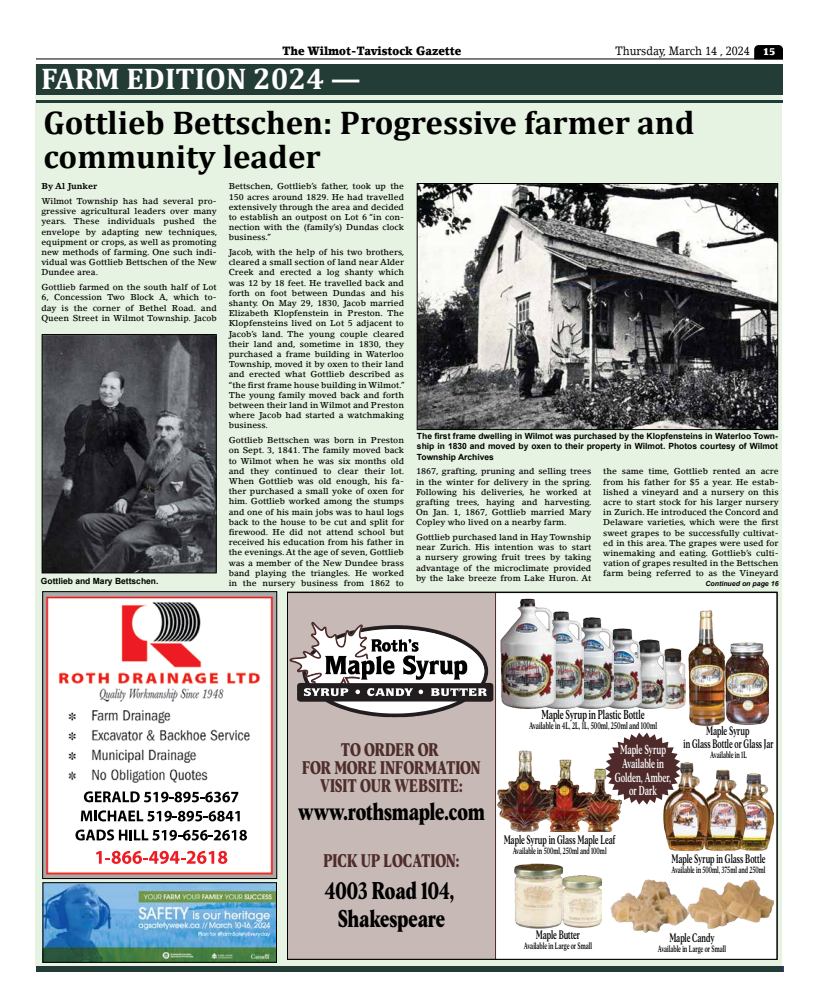
<style>
.page{position:relative;width:819px;height:1008px;background:#fff}
.page>*{position:absolute;margin:0;border:0;box-sizing:border-box;transform-origin:0 0}
.t1{font:700 33px/34px "Cambria";color:#000}
.t2{font:700 30px "Cambria";color:#fff}
.t3{font:700 23.7px/28.4px "Albra Text";color:#000;text-align:center;scale:.76 1}
.t4{font:700 17.9px/17.9px "Albra Text";letter-spacing:-.01em;color:#4e2d2b;text-align:center;scale:.76 1}
.t5{font:500 12.8px/13.8px "Albra Text";letter-spacing:-.005em;color:#fff;text-align:center;scale:.65 1}
.t6{font:500 12.7px "Albra Text";letter-spacing:-.005em;color:#000;scale:.65 1}
.t7{font:500 12px/13px "Albra Text";letter-spacing:-.005em;color:#000;text-align:center;scale:.65 1}
.t8{font:900 12px "Lino Letter Std";color:#000;scale:.9 1}
.t9{font:12px "Lino Letter Std";color:#000;scale:.9 1}
.t10{font:500 9.5px "Albra Text";color:#000;scale:.65 1}
.t11{font:500 9px "Albra Text";color:#000;scale:.65 1}
.t12{font:500 8.5px/10.2px "Lino Letter Std";color:#000;text-align:justify}
.t13{font:700 8.5px/10.2px "Arial";color:#000;text-align:justify}
.t14{font:700 8.5px "Lino Letter Std";color:#000}
.t15{font:italic 700 7px "Arial";color:#000}
.s1{font-weight:900;font-size:10px;color:#fff}
</style>
<div class="page">
<hr style="left:36px;top:58px;width:747px;height:1px;background:#000">
<svg style="left:754px;top:45px;width:29px;height:14px"></svg>
<div style="left:35px;top:64px;width:747px;height:902px;background:#e7f3e2"></div>
<div style="left:36px;top:64px;width:747px;height:31px;background:#233c35"></div>
<hr style="left:36px;top:100px;width:747px;height:3px;background:#233c35">
<div style="left:36px;top:966px;width:747px;height:6px;background:#233c35"></div>
<img style="left:289px;top:594px;width:487px;height:364px">
<img style="left:44px;top:593px;width:231px;height:284px">
<div style="left:55px;top:788px;width:212px;height:78px;background:#fff"></div>
<svg style="left:84px;top:791px;width:154px;height:11px"></svg>
<svg style="left:81px;top:810px;width:159px;height:11px"></svg>
<svg style="left:75px;top:830px;width:172px;height:11px"></svg>
<svg style="left:96px;top:851px;width:131px;height:13px"></svg>
<div style="left:42px;top:591px;width:235px;height:288px;border:1px solid #000"></div>
<img style="left:44px;top:336px;width:171px;height:235px">
<div style="left:42px;top:334px;width:175px;height:239px;border:1px solid #000"></div>
<img style="left:419px;top:185px;width:357px;height:243px">
<div style="left:417px;top:183px;width:361px;height:247px;border:1px solid #000"></div>
<img style="left:44px;top:884px;width:231px;height:77px">
<div style="left:42px;top:882px;width:235px;height:81px;border:1px solid #000"></div>
<h3 class="t8" style="left:282px;top:43px;width:201px">The Wilmot-Tavistock Gazette</h3>
<h3 class="t9" style="left:615px;top:43px;width:179px">Thursday, March 14 , 2024 <span class="s1">15</span></h3>
<h2 class="t2" style="left:41px;top:58px;width:321px">FARM EDITION 2024 —</h2>
<h1 class="t1" style="left:43px;top:105px;width:653px">Gottlieb Bettschen: Progressive farmer and community leader</h1>
<p class="t12" style="left:229px;top:181px;width:177px">Bettschen, Gottlieb’s father, took up the 150 acres around 1829. He had travelled extensively through the area and decided to establish an outpost on Lot 6 “in con&shy;nection with the (family’s) Dundas clock business.”</p>
<p class="t12" style="left:229px;top:247px;width:178px">Jacob, with the help of his two brothers, cleared a small section of land near Alder Creek and erected a log shanty which was 12 by 18 feet. He travelled back and forth on foot between Dundas and his shanty. On May 29, 1830, Jacob married Elizabeth Klopfenstein in Preston. The Klopfensteins lived on Lot 5 adjacent to Jacob’s land. The young couple cleared their land and, sometime in 1830, they purchased a frame building in Waterloo Township, moved it by oxen to their land and erected what Gottlieb described as “the first frame house building in Wilmot.” The young family moved back and forth between their land in Wilmot and Preston where Jacob had started a watchmaking business.</p>
<p class="t12" style="left:229px;top:435px;width:177px">Gottlieb Bettschen was born in Preston on Sept. 3, 1841. The family moved back to Wilmot when he was six months old and they continued to clear their lot.<br>When Gottlieb was old enough, his fa&shy;ther purchased a small yoke of oxen for him. Gottlieb worked among the stumps and one of his main jobs was to haul logs back to the house to be cut and split for firewood. He did not attend school but received his education from his father in the evenings. At the age of seven, Gottlieb was a member of the New Dundee brass band playing the triangles. He worked in the nursery business from 1862 to</p>
<p class="t14" style="left:41px;top:181px;width:57px">By Al Junker</p>
<p class="t12" style="left:41px;top:196px;width:177px">Wilmot Township has had several pro&shy;gressive agricultural leaders over many years. These individuals pushed the envelope by adapting new techniques, equipment or crops, as well as promoting new methods of farming. One such indi&shy;vidual was Gottlieb Bettschen of the New Dundee area.</p>
<p class="t12" style="left:41px;top:282px;width:177px">Gottlieb farmed on the south half of Lot 6, Concession Two Block A, which to&shy;day is the corner of Bethel Road. and Queen Street in Wilmot Township. Jacob</p>
<p class="t13" style="left:417px;top:431px;width:363px">The first frame dwelling in Wilmot was purchased by the Klopfensteins in Waterloo Town&shy;ship in 1830 and moved by oxen to their property in Wilmot. Photos courtesy of Wilmot Township Archives</p>
<p class="t12" style="left:416px;top:466px;width:177px">1867, grafting, pruning and selling trees in the winter for delivery in the spring.<br>Following his deliveries, he worked at grafting trees, haying and harvesting.<br>On Jan. 1, 1867, Gottlieb married Mary Copley who lived on a nearby farm.</p>
<p class="t12" style="left:416px;top:532px;width:177px">Gottlieb purchased land in Hay Township near Zurich. His intention was to start a nursery growing fruit trees by taking advantage of the microclimate provided by the lake breeze from Lake Huron. At</p>
<p class="t12" style="left:603px;top:466px;width:177px">the same time, Gottlieb rented an acre from his father for $5 a year. He estab&shy;lished a vineyard and a nursery on this acre to start stock for his larger nursery in Zurich. He introduced the Concord and Delaware varieties, which were the first sweet grapes to be successfully cultivat&shy;ed in this area. The grapes were used for winemaking and eating. Gottlieb’s culti&shy;vation of grapes resulted in the Bettschen farm being referred to as the Vineyard</p>
<p class="t13" style="left:41px;top:576px;width:119px">Gottlieb and Mary Bettschen.</p>
<p class="t15" style="left:705px;top:579px;width:75px">Continued on page 16</p>
<h3 class="t4" style="left:302px;top:740px;width:237px">TO ORDER OR<br>FOR MORE INFORMATION<br>VISIT OUR WEBSITE:</h3>
<h3 class="t3" style="left:298px;top:797px;width:247px">www.rothsmaple.com</h3>
<h3 class="t4" style="left:324px;top:851px;width:180px">PICK UP LOCATION:</h3>
<h3 class="t3" style="left:324px;top:875px;width:172px">4003 Road 104,<br>Shakespeare</h3>
<h3 class="t6" style="left:541px;top:705px;width:160px">Maple Syrup in Plastic Bottle</h3>
<p class="t10" style="left:529px;top:719px;width:198px">Available in 4L, 2L, 1L, 500ml, 250ml and 100ml</p>
<h3 class="t5" style="left:615px;top:742px;width:89px">Maple Syrup<br>Available in<br>Golden, Amber, or Dark</h3>
<h3 class="t7" style="left:684px;top:724px;width:140px">Maple Syrup<br>in Glass Bottle or Glass Jar</h3>
<p class="t11" style="left:710px;top:749px;width:58px">Available in 1L</p>
<h3 class="t7" style="left:504px;top:832px;width:174px">Maple Syrup in Glass Maple Leaf</h3>
<p class="t11" style="left:513px;top:844px;width:146px">Available in 500ml, 250ml and 100ml</p>
<h3 class="t7" style="left:536px;top:928px;width:70px">Maple Butter</h3>
<p class="t11" style="left:524px;top:939px;width:107px">Available in Large or Small</p>
<h3 class="t7" style="left:671px;top:851px;width:146px">Maple Syrup in Glass Bottle</h3>
<p class="t11" style="left:672px;top:863px;width:146px">Available in 500ml, 375ml and 250ml</p>
<h3 class="t7" style="left:669px;top:930px;width:71px">Maple Candy</h3>
<p class="t11" style="left:658px;top:942px;width:107px">Available in Large or Small</p>
</div>
